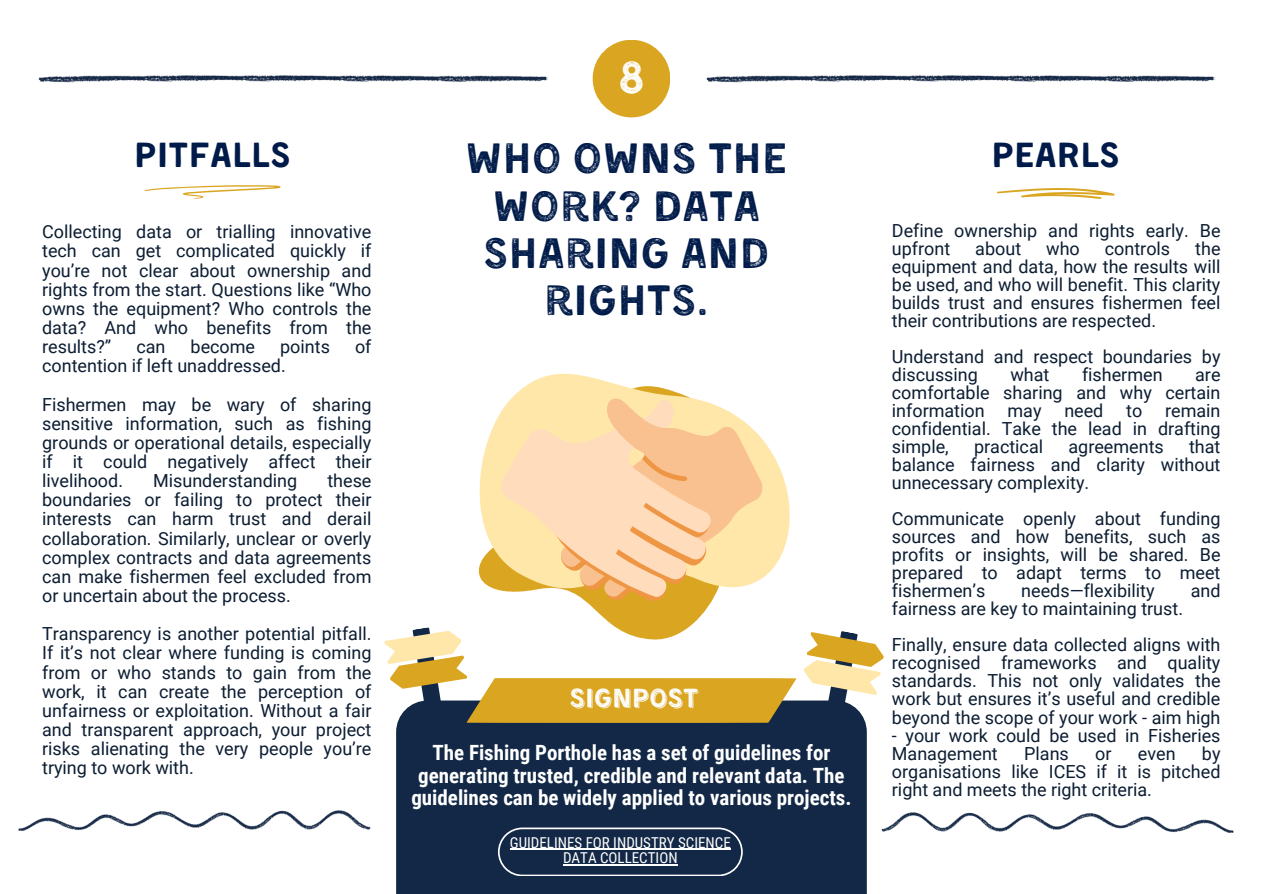
<style>
.page{position:relative;width:1263px;height:894px;background:#fff}
.page>*{position:absolute;margin:0;border:0;box-sizing:border-box;transform-origin:0 0}
.t1{font:46.05px "Kent 4 F Printed";color:#fff}
.t2{font:43.8px/47.2px "Kent 4 F Printed";color:#001b49;text-align:center}
.t3{font:36px "Kent 4 F";color:#001b49}
.t4{font:27px "Kent 4 F Printed Shadowed";color:#fff}
.t5{font:700 21px/22.5px "Roboto Condensed";color:#fff;text-align:center}
.t6{font:18px/19.2px "Roboto";color:#0c1d32;text-align:justify}
.t7{font:15px/15.8px "Roboto Condensed";color:#fff;text-align:center}
</style>
<div class="page">
<div style="left:396px;top:722px;width:471px;height:171px;background:#122846"></div>
<svg style="left:144px;top:185px;width:136px;height:14px"></svg>
<svg style="left:997px;top:188px;width:118px;height:11px"></svg>
<svg style="left:384px;top:629px;width:500px;height:93px"></svg>
<svg style="left:498px;top:827px;width:245px;height:48px;background:#263a55"></svg>
<svg style="left:418px;top:627px;width:421px;height:109px"></svg>
<svg style="left:455px;top:373px;width:391px;height:268px"></svg>
<img style="left:38px;top:55px;width:572px;height:56px">
<img style="left:653px;top:55px;width:563px;height:56px">
<div style="left:593px;top:40px;width:77px;height:77px;background:#daa520;border-radius:50%"></div>
<svg style="left:500px;top:391px;width:264px;height:215px;background:#fbd7a5"></svg>
<hr style="left:510px;top:848px;width:221px;height:1px;background:#fff">
<hr style="left:563px;top:864px;width:115px;height:1px;background:#fff">
<img style="left:18px;top:803px;width:390px;height:35px">
<img style="left:844px;top:804px;width:390px;height:35px">
<h5 class="t1" style="left:618px;top:59px;width:28px">8</h5>
<h5 class="t3" style="left:134px;top:140px;width:159px">PITFALLS</h5>
<h5 class="t2" style="left:465px;top:139px;width:323px">WHO OWNS THE</h5>
<h5 class="t3" style="left:991px;top:140px;width:131px">PEARLS</h5>
<h5 class="t2" style="left:483px;top:186px;width:288px">WORK? DATA<br>SHARING AND<br>RIGHTS.</h5>
<h2 class="t6" style="left:892px;top:222px;width:330px;line-height:18px">Define ownership and rights early. Be upfront</h2>
<p class="t6" style="left:42px;top:222px;width:331px">Collecting data or trialling innovative tech can get complicated quickly if you’re not clear about ownership and rights from the start. Questions like “Who owns the equipment? Who controls the data? And who benefits from the results?”</p>
<h2 class="t6" style="left:892px;top:240px;width:330px;line-height:18px;text-indent:303px">the equipment and data, how the results will be used, and who will benefit. This clarity builds trust and ensures fishermen feel their contributions are respected.</h2>
<h1 class="t6" style="left:892px;top:348px;width:330px;line-height:18px">Understand and respect boundaries by discussing</h1>
<h2 class="t6" style="left:975px;top:239px;width:47px">about</h2>
<h2 class="t6" style="left:1046px;top:239px;width:35px">who</h2>
<h2 class="t6" style="left:1105px;top:239px;width:67px">controls</h2>
<p class="t6" style="left:136px;top:337px;width:31px">can</p>
<p class="t6" style="left:191px;top:337px;width:66px">become</p>
<p class="t6" style="left:280px;top:337px;width:51px">points</p>
<p class="t6" style="left:355px;top:337px;width:18px">of</p>
<p class="t6" style="left:42px;top:356px;width:245px">contention if left unaddressed.</p>
<p class="t6" style="left:42px;top:394px;width:331px">Fishermen may be wary of sharing sensitive information, such as fishing grounds or operational details, especially if it could negatively affect their livelihood.</p>
<h1 class="t6" style="left:1010px;top:365px;width:41px">what</h1>
<h1 class="t6" style="left:1082px;top:365px;width:82px">fishermen</h1>
<h1 class="t6" style="left:892px;top:366px;width:330px;line-height:18px;text-indent:303px">are comfortable sharing and why certain information</h1>
<h1 class="t6" style="left:1007px;top:401px;width:36px">may</h1>
<h1 class="t6" style="left:1064px;top:401px;width:41px">need</h1>
<h1 class="t6" style="left:1126px;top:401px;width:18px">to</h1>
<h1 class="t6" style="left:892px;top:402px;width:330px;line-height:18px;text-indent:273px">remain confidential. Take the lead in drafting simple,</h1>
<h1 class="t6" style="left:892px;top:438px;width:330px;line-height:18px;text-indent:297px">that balance fairness and clarity without unnecessary complexity.</h1>
<h2 class="t6" style="left:892px;top:510px;width:330px;line-height:18px">Communicate openly about funding sources and how benefits, such as profits or insights, will be shared. Be prepared to adapt terms to meet fishermen’s</h2>
<h1 class="t6" style="left:974px;top:437px;width:71px">practical</h1>
<h1 class="t6" style="left:1068px;top:437px;width:97px">agreements</h1>
<p class="t6" style="left:42px;top:471px;width:331px;text-indent:285px">these boundaries or failing to protect their interests can harm trust and derail collaboration. Similarly, unclear or overly complex contracts and data agreements can make fishermen feel excluded from or uncertain about the process.</p>
<p class="t6" style="left:42px;top:624px;width:331px">Transparency is another potential pitfall.<br>If it’s not clear where funding is coming from or who stands to gain from the work, it can create the perception of unfairness or exploitation. Without a fair and transparent approach, your project risks alienating the very people you’re trying to work with.</p>
<p class="t6" style="left:153px;top:471px;width:146px">Misunderstanding</p>
<h2 class="t6" style="left:1021px;top:581px;width:135px">needs—flexibility</h2>
<h2 class="t6" style="left:1191px;top:581px;width:31px">and</h2>
<h2 class="t6" style="left:892px;top:599px;width:293px">fairness are key to maintaining trust.</h2>
<p class="t6" style="left:892px;top:636px;width:330px;line-height:18px">Finally, ensure data collected aligns with recognised frameworks and quality standards. This not only validates the work but ensures it’s useful and credible beyond the scope of your work - aim high</p>
<p class="t6" style="left:892px;top:726px;width:330px;line-height:18px">- your work could be used in Fisheries<br>Management</p>
<h5 class="t4" style="left:569px;top:686px;width:130px">SIGNPOST</h5>
<h5 class="t5" style="left:411px;top:741px;width:442px">The Fishing Porthole has a set of guidelines for generating trusted, credible and relevant data. The guidelines can be widely applied to various projects.</h5>
<p class="t6" style="left:892px;top:744px;width:330px;line-height:18px;text-indent:310px">by organisations like ICES if it is pitched right and meets the right criteria.</p>
<p class="t6" style="left:1024px;top:743px;width:46px">Plans</p>
<p class="t6" style="left:1095px;top:743px;width:18px">or</p>
<p class="t6" style="left:1138px;top:743px;width:39px">even</p>
<p class="t7" style="left:510px;top:834px;width:222px">GUIDELINES FOR INDUSTRY SCIENCE<br>DATA COLLECTION</p>
</div>
